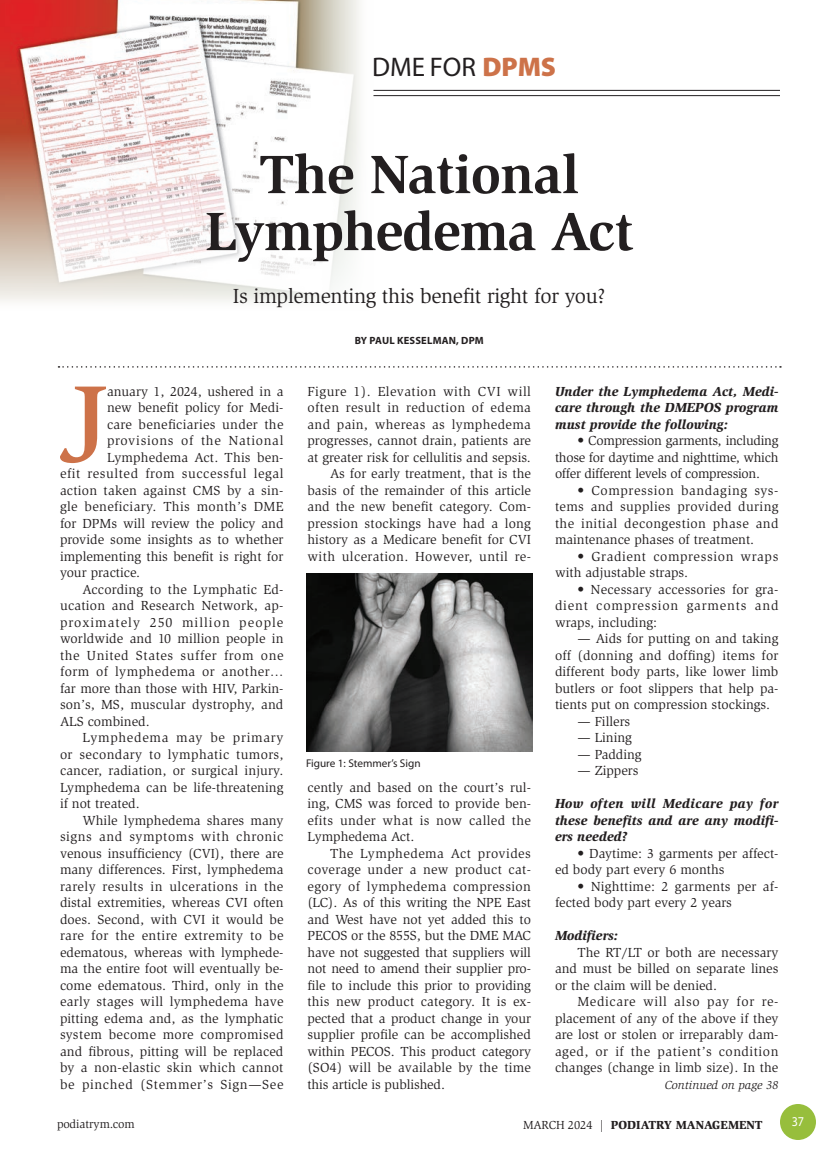
<style>
.page{position:relative;width:837px;height:1161px;background:#fff}
.page>*{position:absolute;margin:0;border:0;box-sizing:border-box;transform-origin:0 0}
._2011-Intl_Cap{font:500 112.05px "Slimbach";color:#cd7249}
._2011-Headline{font:700 55.5px "Slimbach";letter-spacing:-.02em;color:#231f20}
._2011-Global_Text{font:27px "Myriad Pro";letter-spacing:-.005em;color:#231f20}
._2011-Deck{font:21px "Slimbach";letter-spacing:-.015em;color:#231f20}
._2011-Global_Text-2{font:13.5px/16.5px "Slimbach";color:#231f20;text-align:justify}
._2011-Intl_Cap-2{font:13.5px "Slimbach";letter-spacing:.005em;color:#231f20}
._2011-Global_Text-3{font:italic 900 13.5px/16.5px "Slimbach";color:#231f20;text-align:justify}
._2011-Global_Text-4{font:13.5px/16.5px "Slimbach";letter-spacing:.025em;color:#231f20}
._2011-Intl_Cap-3{font:13.5px "Slimbach";letter-spacing:.04em;color:#231f20}
._2011-Intl_Cap-4{font:13.5px "Slimbach";letter-spacing:.03em;color:#231f20}
._2011-Intl_Cap-5{font:13.5px "Slimbach";letter-spacing:.05em;color:#231f20}
.t1{font:13.5px "Myriad Pro";color:#fff;scale:.9 1}
.t2{font:900 12px "Slimbach";color:#231f20}
.t3{font:italic 12px "Slimbach";color:#231f20}
.t4{font:12px "Slimbach";color:#231f20}
._2023-Photo_Caption{font:11.25px "Myriad Pro";color:#231f20}
._2023-Byline{font:700 10.5px "Myriad Pro";letter-spacing:.02em;color:#231f20}
.s1{font-weight:900;color:#cd7249}
.s2{font-weight:400}
</style>
<div class="page">
<div style="left:780px;top:1104px;width:36px;height:36px;background:#97be3c;border-radius:50%"></div>
<img style="left:0;top:0;width:280px;height:130px">
<svg style="left:280px;top:0;width:123px;height:130px"></svg>
<svg style="left:0;top:130px;width:360px;height:172px"></svg>
<hr style="left:374px;top:90px;width:406px;height:1px;background:#231f20">
<hr style="left:374px;top:95px;width:406px;height:1px;background:#231f20">
<svg style="left:58px;top:366px;width:723px;height:2px"></svg>
<img style="left:306px;top:573px;width:226px;height:179px">
<p class="_2011-Global_Text" style="left:372px;top:52px;width:185px">DME FOR <span class="s1">DPMS</span></p>
<p class="_2011-Headline" style="left:259px;top:141px;width:322px">The National</p>
<p class="_2011-Headline" style="left:205px;top:198px;width:430px">Lymphedema Act</p>
<p class="_2011-Deck" style="left:233px;top:284px;width:375px">Is implementing this benefit right for you?</p>
<p class="_2011-Intl_Cap" style="left:59px;top:357px;width:51px">J</p>
<p class="_2011-Intl_Cap-2" style="left:107px;top:383px;width:178px">anuary 1, 2024, ushered in a</p>
<p class="_2011-Intl_Cap-2" style="left:107px;top:400px;width:178px">new benefit policy for Medi-</p>
<p class="_2011-Intl_Cap-2" style="left:107px;top:416px;width:178px">care beneficiaries under the</p>
<p class="_2011-Intl_Cap-5" style="left:107px;top:433px;width:178px">provisions of the National</p>
<p class="_2011-Intl_Cap-2" style="left:107px;top:449px;width:178px">Lymphedema Act. This ben-</p>
<p class="_2011-Intl_Cap-3" style="left:60px;top:466px;width:225px">efit resulted from successful legal</p>
<p class="_2011-Intl_Cap-2" style="left:60px;top:482px;width:225px">action taken against CMS by a sin-</p>
<p class="_2011-Intl_Cap-4" style="left:60px;top:499px;width:225px">gle beneficiary. This month’s DME</p>
<p class="_2011-Intl_Cap-2" style="left:60px;top:515px;width:225px">for DPMs will review the policy and</p>
<p class="_2011-Intl_Cap-2" style="left:60px;top:532px;width:225px">provide some insights as to whether</p>
<p class="_2011-Intl_Cap-2" style="left:60px;top:548px;width:225px">implementing this benefit is right for</p>
<p class="_2011-Intl_Cap-2" style="left:60px;top:565px;width:82px">your practice.</p>
<p class="_2011-Global_Text-2" style="left:60px;top:581px;width:225px;text-indent:23px">According to the Lymphatic Ed&shy;ucation and Research Network, ap&shy;proximately 250 million people worldwide and 10 million people in the United States suffer from one form of lymphedema or another… far more than those with HIV, Parkin&shy;son’s, MS, muscular dystrophy, and ALS combined.</p>
<p class="_2011-Global_Text-2" style="left:60px;top:729px;width:225px;text-indent:23px">Lymphedema may be primary or secondary to lymphatic tumors, cancer, radiation, or surgical injury.<br>Lymphedema can be life-threatening if not treated.</p>
<p class="_2011-Global_Text-2" style="left:60px;top:812px;width:225px;text-indent:23px">While lymphedema shares many signs and symptoms with chronic venous insufficiency (CVI), there are many differences. First, lymphedema rarely results in ulcerations in the distal extremities, whereas CVI often does. Second, with CVI it would be rare for the entire extremity to be edematous, whereas with lymphede&shy;ma the entire foot will eventually be&shy;come edematous. Third, only in the early stages will lymphedema have pitting edema and, as the lymphatic system become more compromised and fibrous, pitting will be replaced by a non-elastic skin which cannot be pinched (Stemmer’s Sign—See</p>
<p class="_2023-Byline" style="left:355px;top:334px;width:131px">BY PAUL KESSELMAN, DPM</p>
<p class="_2011-Global_Text-2" style="left:308px;top:383px;width:225px">Figure 1). Elevation with CVI will often result in reduction of edema and pain, whereas as lymphedema progresses, cannot drain, patients are at greater risk for cellulitis and sepsis.</p>
<p class="_2011-Global_Text-2" style="left:308px;top:465px;width:225px;text-indent:23px">As for early treatment, that is the basis of the remainder of this article and the new benefit category. Com&shy;pression stockings have had a long history as a Medicare benefit for CVI with ulceration. However, until re-</p>
<p class="_2023-Photo_Caption" style="left:306px;top:757px;width:116px">Figure 1: Stemmer’s Sign</p>
<p class="_2011-Global_Text-2" style="left:308px;top:779px;width:225px">cently and based on the court’s rul&shy;ing, CMS was forced to provide ben&shy;efits under what is now called the Lymphedema Act.</p>
<p class="_2011-Global_Text-2" style="left:308px;top:845px;width:225px;text-indent:23px">The Lymphedema Act provides coverage under a new product cat&shy;egory of lymphedema compression (LC). As of this writing the NPE East and West have not yet added this to PECOS or the 855S, but the DME MAC have not suggested that suppliers will not need to amend their supplier pro&shy;file to include this prior to providing this new product category. It is ex&shy;pected that a product change in your supplier profile can be accomplished within PECOS. This product category (SO4) will be available by the time this article is published.</p>
<p class="_2011-Global_Text-3" style="left:555px;top:383px;width:225px">Under the Lymphedema Act, Medi&shy;care through the DMEPOS program must provide the following:</p>
<p class="_2011-Global_Text-2" style="left:555px;top:432px;width:225px;text-indent:23px">• Compression garments, including those for daytime and nighttime, which offer different levels of compression.</p>
<p class="_2011-Global_Text-2" style="left:555px;top:482px;width:225px;text-indent:23px">• Compression bandaging sys&shy;tems and supplies provided during the initial decongestion phase and maintenance phases of treatment.</p>
<p class="_2011-Global_Text-4" style="left:555px;top:548px;width:225px;text-indent:23px">• Gradient compression wraps with adjustable straps.</p>
<p class="_2011-Global_Text-2" style="left:555px;top:581px;width:225px;text-indent:23px">• Necessary accessories for gra&shy;dient compression garments and wraps, including:</p>
<p class="_2011-Global_Text-2" style="left:555px;top:630px;width:225px;text-indent:23px">— Aids for putting on and taking off (donning and doffing) items for different body parts, like lower limb butlers or foot slippers that help pa&shy;tients put on compression stockings.</p>
<p class="_2011-Global_Text-2" style="left:578px;top:713px;width:54px">— Fillers</p>
<p class="_2011-Global_Text-2" style="left:578px;top:729px;width:56px">— Lining</p>
<p class="_2011-Global_Text-2" style="left:578px;top:746px;width:66px">— Padding</p>
<p class="_2011-Global_Text-2" style="left:578px;top:762px;width:62px">— Zippers</p>
<p class="_2011-Global_Text-3" style="left:555px;top:795px;width:225px">How often will Medicare pay for these benefits and are any modifi&shy;ers needed?</p>
<p class="_2011-Global_Text-2" style="left:555px;top:845px;width:225px;text-indent:23px">• Daytime: 3 garments per affect&shy;ed body part every 6 months</p>
<p class="_2011-Global_Text-2" style="left:555px;top:878px;width:225px;text-indent:23px">• Nighttime: 2 garments per af&shy;fected body part every 2 years</p>
<p class="_2011-Global_Text-3" style="left:555px;top:927px;width:65px">Modifiers:</p>
<p class="_2011-Global_Text-2" style="left:555px;top:944px;width:225px;text-indent:23px">The RT/LT or both are necessary and must be billed on separate lines or the claim will be denied.</p>
<p class="_2011-Global_Text-2" style="left:555px;top:993px;width:225px;text-indent:23px">Medicare will also pay for re&shy;placement of any of the above if they are lost or stolen or irreparably dam&shy;aged, or if the patient’s condition changes (change in limb size). In the</p>
<p class="t3" style="left:665px;top:1078px;width:115px">Continued on page 38</p>
<p class="t4" style="left:57px;top:1117px;width:79px">podiatrym.com</p>
<p class="t2" style="left:523px;top:1117px;width:241px"><span class="s2">MARCH 2024 |</span> PODIATRY MANAGEMENT</p>
<p class="t1" style="left:792px;top:1114px;width:15px">37</p>
</div>
